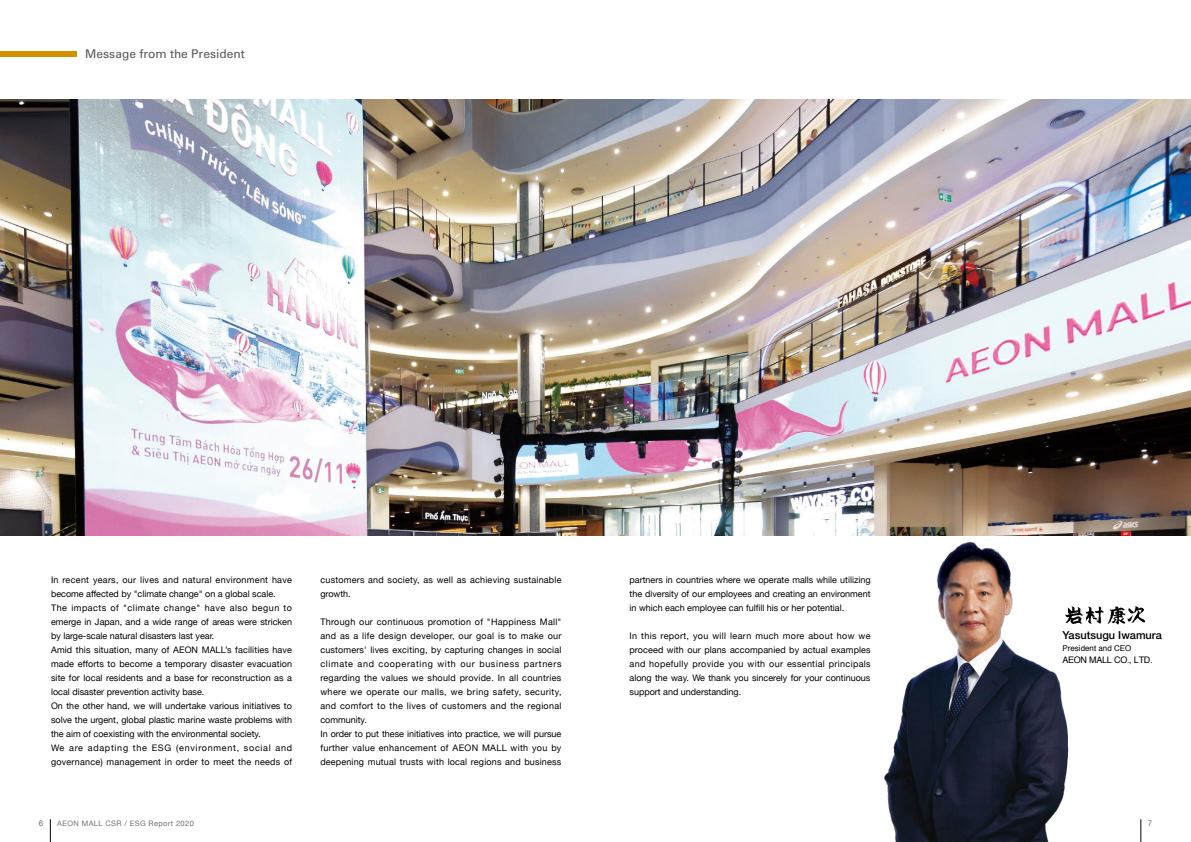
<style>
.page{position:relative;width:1191px;height:842px;background:#fff}
.page>*{position:absolute;margin:0;border:0;box-sizing:border-box;transform-origin:0 0}
.t1{font:12px "Univers LT Std";color:#595656}
.t2{font:500 11px "Helvetica Neue LT Std";color:#000}
.t3{font:9px/14px "Helvetica Neue";letter-spacing:.015em;color:#000}
.t4{font:9px "Helvetica";letter-spacing:-.03em;color:#000}
.t5{font:8px "Helvetica";color:#000}
.t6{font:8px "Helvetica Neue";color:#717171}
.t7{font:7.5px "Helvetica Neue";letter-spacing:.05em;color:#717171}
</style>
<div class="page">
<div style="left:0;top:51px;width:77px;height:6px;background:#d39100"></div>
<img style="left:1127px;top:606px;width:19px;height:17px">
<img style="left:1086px;top:606px;width:39px;height:19px">
<img style="left:1079px;top:607px;width:4px;height:17px">
<img style="left:884px;top:541px;width:195px;height:301px">
<img style="left:0;top:99px;width:1191px;height:437px">
<svg style="left:50px;top:819px;width:1px;height:23px"></svg>
<svg style="left:1140px;top:819px;width:1px;height:23px"></svg>
<h1 class="t1" style="left:85px;top:47px;width:161px">Message from the President</h1>
<p class="t3" style="left:51px;top:573px;width:243px">In recent years, our lives and natural environment have become affected by "climate change" on a global scale.<br>The impacts of "climate change" have also begun to emerge in Japan, and a wide range of areas were stricken by large-scale natural disasters last year.<br>Amid this situation, many of AEON MALL’s facilities have made efforts to become a temporary disaster evacuation site for local residents and a base for reconstruction as a local disaster prevention activity base.<br>On the other hand, we will undertake various initiatives to solve the urgent, global plastic marine waste problems with the aim of coexisting with the environmental society.<br>We are adapting the ESG (environment, social and governance) management in order to meet the needs of</p>
<p class="t3" style="left:320px;top:573px;width:243px">customers and society, as well as achieving sustainable growth.</p>
<p class="t3" style="left:320px;top:615px;width:243px">Through our continuous promotion of "Happiness Mall" and as a life design developer, our goal is to make our customers' lives exciting, by capturing changes in social climate and cooperating with our business partners regarding the values we should provide. In all countries where we operate our malls, we bring safety, security, and comfort to the lives of customers and the regional community.<br>In order to put these initiatives into practice, we will pursue further value enhancement of AEON MALL with you by deepening mutual trusts with local regions and business</p>
<p class="t3" style="left:629px;top:573px;width:242px;text-align:justify">partners in countries where we operate malls while utilizing the diversity of our employees and creating an environment in which each employee can fulfill his or her potential.</p>
<p class="t3" style="left:629px;top:629px;width:243px;text-align:justify">In this report, you will learn much more about how we proceed with our plans accompanied by actual examples and hopefully provide you with our essential principals along the way. We thank you sincerely for your continuous support and understanding.</p>
<p class="t2" style="left:1062px;top:628px;width:101px">Yasutsugu Iwamura</p>
<p class="t5" style="left:1062px;top:642px;width:70px">President and CEO</p>
<p class="t4" style="left:1062px;top:652px;width:92px">AEON MALL CO., LTD.</p>
<p class="t6" style="left:39px;top:817px;width:6px">6</p>
<p class="t7" style="left:57px;top:818px;width:138px">AEON MALL CSR / ESG Report 2020</p>
<p class="t6" style="left:1147px;top:817px;width:6px">7</p>
</div>
